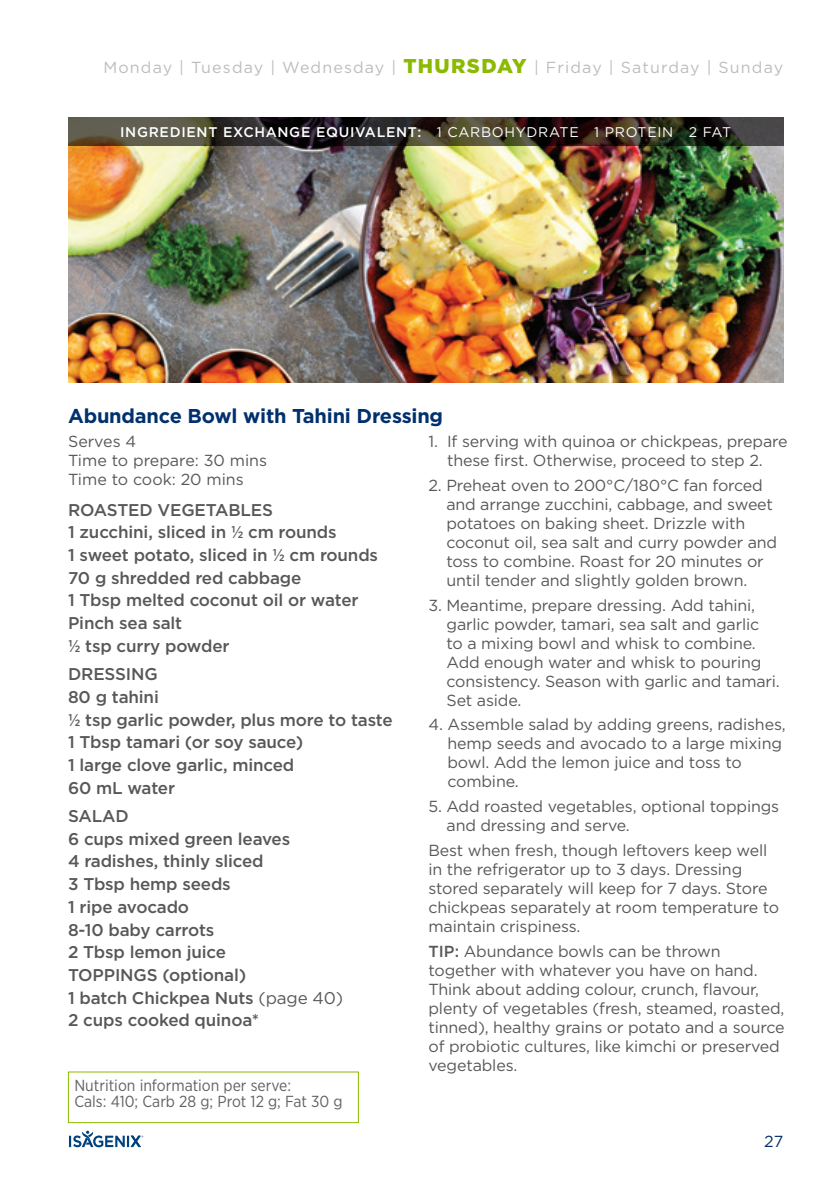
<style>
.page{position:relative;width:840px;height:1191px;background:#fff}
.page>*{position:absolute;margin:0;border:0;box-sizing:border-box;transform-origin:0 0}
.t1{font:700 20px "Gotham";letter-spacing:-.01em;color:#00306d}
._8_5_9_5_Med_text{font:500 17px "Gotham";letter-spacing:-.01em;color:#57585a}
._8_9_5pt_Body_text{font:16px/19px "Gotham";letter-spacing:-.01em;color:#57585a}
.Text{font:16px/16px "Gotham Narrow";color:#636366}
._8_9_5pt_Body_text-2{font:16px "Gotham";letter-spacing:.07em;color:#bcbdc0}
.t2{font:16px "Gotham";color:#00306d}
.t3{font:500 14px "Gotham";letter-spacing:.05em;color:#fff}
.s1{font-weight:900;font-size:20px;color:#8bba00}
.s2{font-weight:400}
.s3{font-family:"Gotham Narrow"}
.s4{font-weight:500}
</style>
<div class="page">
<svg style="left:69px;top:1130px;width:74px;height:17px"></svg>
<div style="left:68px;top:1071px;width:290px;height:52px;border:1px solid #8bba00"></div>
<img style="left:68px;top:146px;width:714px;height:237px">
<svg style="left:68px;top:118px;width:714px;height:28px;background:#373229"></svg>
<p class="_8_9_5pt_Body_text-2" style="left:103px;top:57px;width:681px">Monday | Tuesday | Wednesday | <span class="s1">THURSDAY</span> | Friday | Saturday | Sunday</p>
<p class="t3" style="left:120px;top:123px;width:612px">INGREDIENT EXCHANGE EQUIVALENT: <span class="s2">1 CARBOHYDRATE 1 PROTEIN 2 FAT</span></p>
<h2 class="t1" style="left:68px;top:402px;width:376px">Abundance Bowl with Tahini Dressing</h2>
<p class="_8_9_5pt_Body_text" style="left:68px;top:432px;width:200px">Serves 4<br>Time to prepare: 30 mins<br>Time to cook: 20 mins</p>
<p class="_8_5_9_5_Med_text" style="left:68px;top:498px;width:206px">ROASTED VEGETABLES</p>
<p class="_8_5_9_5_Med_text" style="left:68px;top:521px;width:270px">1 zucchini, sliced in <span class="s3">½</span> cm rounds</p>
<p class="_8_5_9_5_Med_text" style="left:68px;top:544px;width:311px">1 sweet potato, sliced in <span class="s3">½</span> cm rounds</p>
<p class="_8_5_9_5_Med_text" style="left:68px;top:566px;width:234px">70 g shredded red cabbage</p>
<p class="_8_5_9_5_Med_text" style="left:68px;top:589px;width:292px">1 Tbsp melted coconut oil or water</p>
<p class="_8_5_9_5_Med_text" style="left:68px;top:612px;width:116px">Pinch sea salt</p>
<p class="_8_5_9_5_Med_text" style="left:68px;top:634px;width:163px"><span class="s3">½</span> tsp curry powder</p>
<p class="_8_5_9_5_Med_text" style="left:68px;top:663px;width:91px">DRESSING</p>
<p class="_8_5_9_5_Med_text" style="left:68px;top:686px;width:92px">80 g tahini</p>
<p class="_8_5_9_5_Med_text" style="left:68px;top:708px;width:326px"><span class="s3">½</span> tsp garlic powder, plus more to taste</p>
<p class="_8_5_9_5_Med_text" style="left:68px;top:731px;width:236px">1 Tbsp tamari (or soy sauce)</p>
<p class="_8_5_9_5_Med_text" style="left:68px;top:754px;width:227px">1 large clove garlic, minced</p>
<p class="_8_5_9_5_Med_text" style="left:68px;top:776px;width:108px">60 mL water</p>
<p class="_8_5_9_5_Med_text" style="left:68px;top:805px;width:62px">SALAD</p>
<p class="_8_5_9_5_Med_text" style="left:68px;top:827px;width:223px">6 cups mixed green leaves</p>
<p class="_8_5_9_5_Med_text" style="left:68px;top:850px;width:197px">4 radishes, thinly sliced</p>
<p class="_8_5_9_5_Med_text" style="left:68px;top:873px;width:164px">3 Tbsp hemp seeds</p>
<p class="_8_5_9_5_Med_text" style="left:68px;top:895px;width:122px">1 ripe avocado</p>
<p class="_8_5_9_5_Med_text" style="left:68px;top:918px;width:148px">8-10 baby carrots</p>
<p class="_8_5_9_5_Med_text" style="left:68px;top:941px;width:159px">2 Tbsp lemon juice</p>
<p class="_8_5_9_5_Med_text" style="left:68px;top:963px;width:179px">TOPPINGS (optional)</p>
<p class="_8_5_9_5_Med_text" style="left:68px;top:986px;width:276px">1 batch Chickpea Nuts <span class="s2">(page 40)</span></p>
<p class="_8_5_9_5_Med_text" style="left:68px;top:1009px;width:192px">2 cups cooked quinoa*</p>
<p class="_8_9_5pt_Body_text" style="left:428px;top:432px;width:360px;text-align:center">1. If serving with quinoa or chickpeas, prepare these first. Otherwise, proceed to step 2.</p>
<p class="_8_9_5pt_Body_text" style="left:446px;top:475px;width:332px;text-indent:-18px">2. Preheat oven to 200°C/180°C fan forced and arrange zucchini, cabbage, and sweet potatoes on baking sheet. Drizzle with coconut oil, sea salt and curry powder and toss to combine. Roast for 20 minutes or until tender and slightly golden brown.</p>
<p class="_8_9_5pt_Body_text" style="left:446px;top:595px;width:334px;text-indent:-18px">3. Meantime, prepare dressing. Add tahini, garlic powder, tamari, sea salt and garlic<br>to a mixing bowl and whisk to combine.<br>Add enough water and whisk to pouring consistency. Season with garlic and tamari.<br>Set aside.</p>
<p class="_8_9_5pt_Body_text" style="left:447px;top:715px;width:339px;text-indent:-19px">4. Assemble salad by adding greens, radishes, hemp seeds and avocado to a large mixing bowl. Add the lemon juice and toss to combine.</p>
<p class="_8_9_5pt_Body_text" style="left:446px;top:796px;width:334px;text-indent:-18px">5. Add roasted vegetables, optional toppings and dressing and serve.</p>
<p class="_8_9_5pt_Body_text" style="left:428px;top:840px;width:352px">Best when fresh, though leftovers keep well in the refrigerator up to 3 days. Dressing stored separately will keep for 7 days. Store chickpeas separately at room temperature to maintain crispiness.</p>
<p class="_8_9_5pt_Body_text" style="left:428px;top:941px;width:357px"><span class="s4">TIP:</span> Abundance bowls can be thrown together with whatever you have on hand.<br>Think about adding colour, crunch, flavour, plenty of vegetables (fresh, steamed, roasted, tinned), healthy grains or potato and a source of probiotic cultures, like kimchi or preserved vegetables.</p>
<p class="Text" style="left:74px;top:1076px;width:270px">Nutrition information per serve:<br>Cals: 410; Carb 28 g; Prot 12 g; Fat 30 g</p>
<p class="t2" style="left:763px;top:1131px;width:20px">27</p>
</div>
